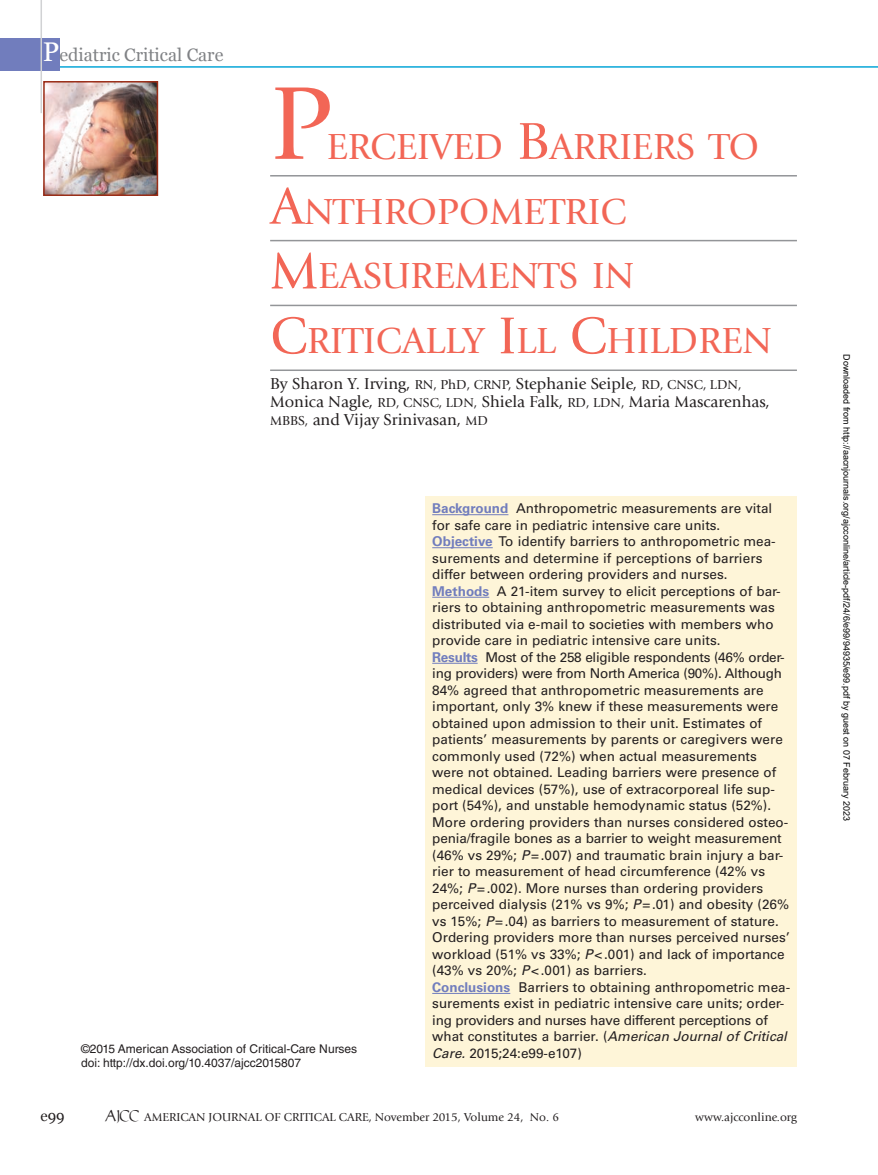
<style>
.page{position:relative;width:878px;height:1175px;background:#fff}
.page>*{position:absolute;margin:0;border:0;box-sizing:border-box;transform-origin:0 0}
.t1{font:108px "Giovanni Std";color:#f26656}
.t2{font:37.8px/64.8px "Giovanni Std";color:#f26656}
.t3{font:18px "Georgia";color:#808285}
.t4{font:16.5px/18px "Giovanni Std";color:#231f20}
.t5{font:15px "Georgia";color:#231f20}
.t6{font:13.5px/16.5px "Univers LT Std";color:#231f20}
.t7{font:12px/14.4px "Helvetica LT Std";color:#231f20}
.t8{font:12px "Giovanni Std";color:#231f20}
.t9{font:9px "Arial";color:#000}
.s1{font-size:27px;color:#fff}
.s2{font-size:54px}
.s3{font-size:13.5px}
.s4{font-weight:700;color:#717dbd}
.s5{font-style:italic}
.s6{font-family:"Publius";font-size:13.5px}
</style>
<div class="page">
<hr style="left:59px;top:66px;width:819px;height:2px;background:#08a6d8">
<div style="left:0;top:38px;width:59px;height:32px;background:#717dbd"></div>
<hr style="left:40px;top:0;width:2px;height:113px;background:#d1d2d4">
<img style="left:46px;top:84px;width:109px;height:109px">
<div style="left:43px;top:81px;width:115px;height:115px;border:2px solid #9a2d17"></div>
<hr style="left:270px;top:175px;width:526px;height:1px;background:#939598">
<hr style="left:270px;top:240px;width:526px;height:1px;background:#939598">
<hr style="left:270px;top:305px;width:526px;height:1px;background:#939598">
<hr style="left:270px;top:369px;width:526px;height:2px;background:#939598">
<div style="left:425px;top:497px;width:371px;height:569px;background:#fef5d8"></div>
<hr style="left:432px;top:514px;width:76px;height:1px;background:#717dbd">
<hr style="left:432px;top:547px;width:61px;height:1px;background:#717dbd">
<hr style="left:432px;top:597px;width:57px;height:1px;background:#717dbd">
<hr style="left:432px;top:663px;width:45px;height:1px;background:#717dbd">
<hr style="left:432px;top:993px;width:78px;height:1px;background:#717dbd">
<h3 class="t3" style="left:43px;top:42px;width:182px"><span class="s1">P</span>ediatric Critical Care</h3>
<h1 class="t1" style="left:270px;top:63px;width:63px">P</h1>
<h2 class="t2" style="left:270px;top:114px;width:503px;text-indent:57px">ERCEIVED <span class="s2">B</span>ARRIERS TO<br><span class="s2">A</span>NTHROPOMETRIC<br><span class="s2">M</span>EASUREMENTS IN<br><span class="s2">C</span>RITICALLY <span class="s2">I</span>LL <span class="s2">C</span>HILDREN</h2>
<p class="t4" style="left:270px;top:375px;width:501px">By Sharon Y. Irving, <span class="s3">RN, PhD, CRNP,</span> Stephanie Seiple, <span class="s3">RD, CNSC, LDN,<br></span>Monica Nagle, <span class="s3">RD, CNSC, LDN,</span> Shiela Falk, <span class="s3">RD, LDN,</span> Maria Mascarenhas,<br><span class="s3">MBBS,</span> and Vijay Srinivasan, <span class="s3">MD</span></p>
<p class="t7" style="left:81px;top:1041px;width:277px">©2015 American Association of Critical-Care Nurses doi: http://dx.doi.org/10.4037/ajcc2015807</p>
<p class="t6" style="left:432px;top:500px;width:359px"><span class="s4">Background</span> Anthropometric measurements are vital for safe care in pediatric intensive care units.<br><span class="s4">Objective</span> To identify barriers to anthropometric mea&shy;surements and determine if perceptions of barriers differ between ordering providers and nurses.<br><span class="s4">Methods</span> A 21-item survey to elicit perceptions of bar&shy;riers to obtaining anthropometric measurements was distributed via e-mail to societies with members who provide care in pediatric intensive care units.<br><span class="s4">Results</span> Most of the 258 eligible respondents (46% order&shy;ing providers) were from North America (90%). Although 84% agreed that anthropometric measurements are important, only 3% knew if these measurements were obtained upon admission to their unit. Estimates of patients’ measurements by parents or caregivers were commonly used (72%) when actual measurements were not obtained. Leading barriers were presence of medical devices (57%), use of extracorporeal life sup&shy;port (54%), and unstable hemodynamic status (52%).<br>More ordering providers than nurses considered osteo&shy;penia/fragile bones as a barrier to weight measurement (46% vs 29%; <span class="s5">P</span>=.007) and traumatic brain injury a bar&shy;rier to measurement of head circumference (42% vs 24%; <span class="s5">P</span>=.002). More nurses than ordering providers perceived dialysis (21% vs 9%; <span class="s5">P</span>=.01) and obesity (26% vs 15%; <span class="s5">P</span>=.04) as barriers to measurement of stature.<br>Ordering providers more than nurses perceived nurses’ workload (51% vs 33%; <span class="s5">P</span>&lt;.001) and lack of importance (43% vs 20%; <span class="s5">P</span>&lt;.001) as barriers.<br><span class="s4">Conclusions</span> Barriers to obtaining anthropometric mea&shy;surements exist in pediatric intensive care units; order&shy;ing providers and nurses have different perceptions of what constitutes a barrier. (<span class="s5">American Journal of Critical Care.</span> 2015;24:e99-e107)</p>
<p class="t5" style="left:40px;top:1104px;width:26px">e99</p>
<p class="t8" style="left:105px;top:1109px;width:455px"><span class="s6">AJCC</span> AMERICAN JOURNAL OF CRITICAL CARE, November 2015, Volume 24, No. 6</p>
<p class="t8" style="left:695px;top:1109px;width:103px">www.ajcconline.org</p>
<p class="t9" style="left:850px;top:354px;width:468px;rotate:90deg">Downloaded from http://aacnjournals.org/ajcconline/article-pdf/24/6/e99/94935/e99.pdf by guest on 07 February 2023</p>
</div>
